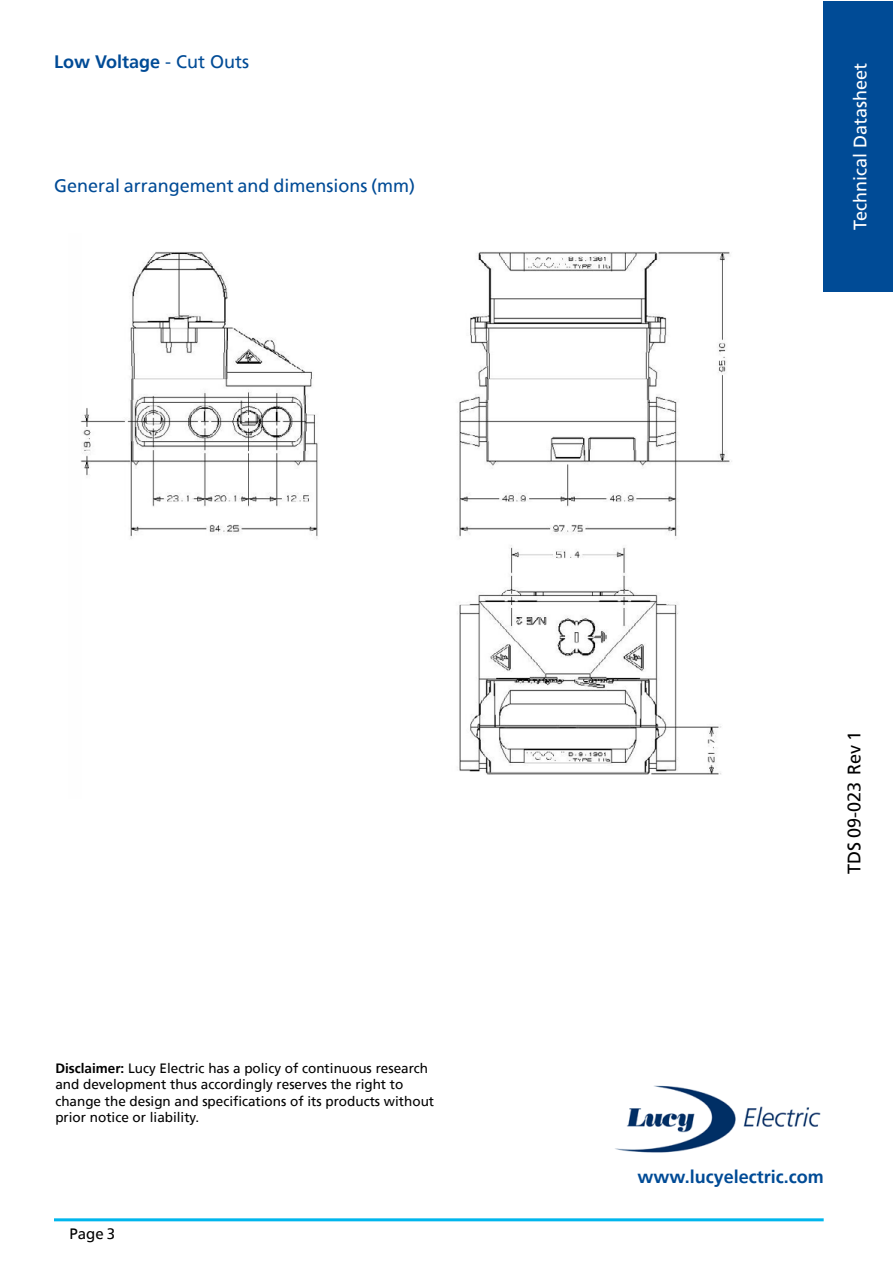
<style>
.page{position:relative;width:893px;height:1263px;background:#fff}
.page>*{position:absolute;margin:0;border:0;box-sizing:border-box;transform-origin:0 0}
.t1{font:700 18px "Frutiger";color:#004b96}
.t2{font:18px "Frutiger";color:#004b96}
.t3{font:18px "Frutiger";color:#fff}
.t4{font:18px "Frutiger";color:#000}
.t5{font:15px "Frutiger";color:#000}
.t6{font:13.5px/16.2px "Frutiger";color:#000}
.s1{font-weight:400}
.s2{font-weight:700}
</style>
<div class="page">
<div style="left:824px;top:2px;width:69px;height:290px;background:#004b96"></div>
<hr style="left:54px;top:1218px;width:770px;height:3px;background:#00b6ed">
<img style="left:615px;top:1085px;width:206px;height:68px">
<img style="left:80px;top:252px;width:652px;height:523px">
<h1 class="t1" style="left:54px;top:51px;width:197px">Low Voltage <span class="s1">- Cut Outs</span></h1>
<h1 class="t2" style="left:54px;top:175px;width:363px">General arrangement and dimensions (mm)</h1>
<p class="t6" style="left:55px;top:1060px;width:380px"><span class="s2">Disclaimer:</span> Lucy Electric has a policy of continuous research and development thus accordingly reserves the right to change the design and specifications of its products without prior notice or liability.</p>
<p class="t5" style="left:70px;top:1225px;width:47px">Page 3</p>
<h1 class="t3" style="left:850px;top:230px;width:168px;rotate:-90deg">Technical Datasheet</h1>
<h1 class="t4" style="left:844px;top:874px;width:145px;rotate:-90deg">TDS 09-023 Rev 1</h1>
<h1 class="t1" style="left:638px;top:1166px;width:188px">www.lucyelectric.com</h1>
</div>
